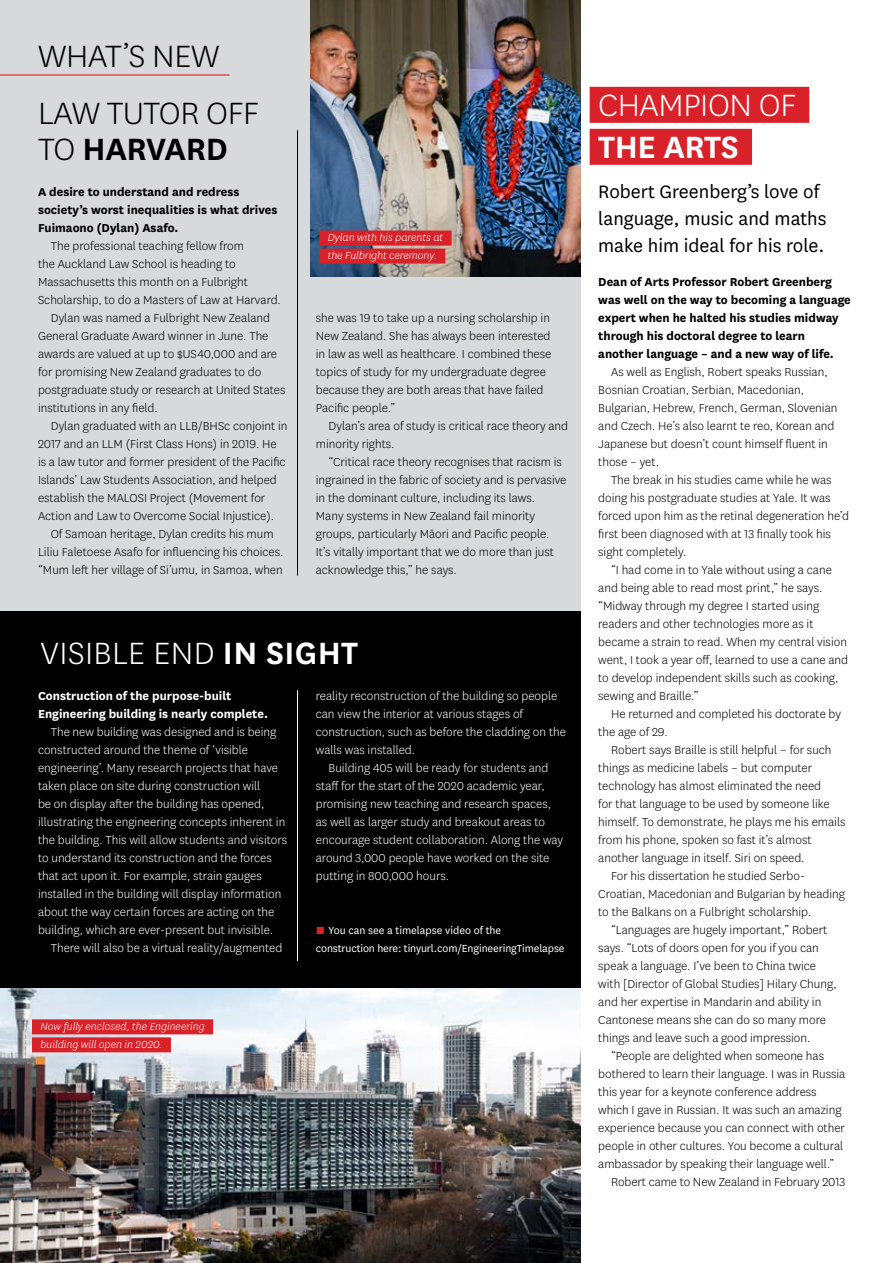
<style>
.page{position:relative;width:893px;height:1263px;background:#fff}
.page>*{position:absolute;margin:0;border:0;box-sizing:border-box;transform-origin:0 0}
.t1{font:300 36px/36px "National";letter-spacing:-.01em;color:#000}
.t2{font:300 36px "National";color:#fff}
.t3{font:600 36px "National";letter-spacing:-.01em;color:#fff}
.t4{font:21px/27px "National";color:#000}
.t5{font:300 13.5px/18px "National";color:#000}
.t6{font:300 13.5px/18px "National";color:#fff}
.t7{font:700 13.5px/18px "National";color:#000}
.t8{font:700 13.5px/18px "National";color:#fff}
.t9{font:italic 300 12px/18px "National";color:#fff}
.t10{font:12px/18px "National";letter-spacing:-.01em;color:#fff}
.s1{font-weight:600}
.s2{font-weight:300;color:#d82128}
</style>
<div class="page">
<div style="left:0;top:610px;width:580px;height:653px;background:#000"></div>
<div style="left:0;top:0;width:580px;height:610px;background:#d7d9da"></div>
<hr style="left:0;top:74px;width:230px;height:2px;background:#d82128">
<hr style="left:297px;top:130px;width:1px;height:446px;background:#000">
<hr style="left:297px;top:690px;width:1px;height:271px;background:#fff">
<div style="left:590px;top:87px;width:219px;height:36px;background:#d82128"></div>
<div style="left:590px;top:129px;width:162px;height:36px;background:#d82128"></div>
<img style="left:0;top:988px;width:580px;height:275px">
<img style="left:310px;top:0;width:270px;height:276px">
<div style="left:319px;top:231px;width:133px;height:15px;background:#d82128"></div>
<div style="left:319px;top:249px;width:126px;height:15px;background:#d82128"></div>
<div style="left:32px;top:1019px;width:181px;height:15px;background:#d82128"></div>
<div style="left:32px;top:1037px;width:139px;height:15px;background:#d82128"></div>
<h1 class="t1" style="left:38px;top:37px;width:183px">WHAT’S NEW</h1>
<h1 class="t1" style="left:38px;top:94px;width:222px">LAW TUTOR OFF<br>TO <span class="s1">HARVARD</span></h1>
<p class="t7" style="left:38px;top:182px;width:241px">A desire to understand and redress society’s worst inequalities is what drives<br>Fuimaono (Dylan) Asafo.</p>
<p class="t5" style="left:51px;top:237px;width:195px">The professional teaching fellow from</p>
<p class="t5" style="left:38px;top:255px;width:199px">the Auckland Law School is heading to</p>
<p class="t5" style="left:38px;top:273px;width:211px">Massachusetts this month on a Fulbright</p>
<p class="t5" style="left:38px;top:291px;width:244px">Scholarship, to do a Masters of Law at Harvard.</p>
<p class="t5" style="left:51px;top:309px;width:221px">Dylan was named a Fulbright New Zealand</p>
<p class="t5" style="left:38px;top:327px;width:232px">General Graduate Award winner in June. The</p>
<p class="t5" style="left:38px;top:345px;width:241px">awards are valued at up to $US 40,000 and are</p>
<p class="t5" style="left:38px;top:363px;width:225px">for promising New Zealand graduates to do</p>
<p class="t5" style="left:38px;top:381px;width:249px">postgraduate study or research at United States</p>
<p class="t5" style="left:38px;top:399px;width:121px">institutions in any field.</p>
<p class="t5" style="left:51px;top:417px;width:238px">Dylan graduated with an LLB/BHSc conjoint in</p>
<p class="t5" style="left:38px;top:435px;width:240px">2017 and an LLM (First Class Hons) in 2019. He</p>
<p class="t5" style="left:38px;top:453px;width:249px">is a law tutor and former president of the Pacific</p>
<p class="t5" style="left:38px;top:471px;width:240px">Islands’ Law Students Association, and helped</p>
<p class="t5" style="left:38px;top:489px;width:229px">establish the MALOSI Project (Movement for</p>
<p class="t5" style="left:38px;top:507px;width:238px">Action and Law to Overcome Social Injustice).</p>
<p class="t5" style="left:51px;top:525px;width:224px">Of Samoan heritage, Dylan credits his mum</p>
<p class="t5" style="left:38px;top:543px;width:247px">Liliu Faletoese Asafo for influencing his choices.</p>
<p class="t5" style="left:38px;top:561px;width:246px">“Mum left her village of Si’umu, in Samoa, when</p>
<p class="t9" style="left:328px;top:228px;width:117px">Dylan with his parents at the Fulbright ceremony.</p>
<p class="t5" style="left:316px;top:309px;width:237px">she was 19 to take up a nursing scholarship in New Zealand. She has always been interested in law as well as healthcare. I combined these topics of study for my undergraduate degree because they are both areas that have failed Pacific people.”</p>
<p class="t5" style="left:316px;top:417px;width:254px;text-indent:13px">Dylan’s area of study is critical race theory and minority rights.</p>
<p class="t5" style="left:316px;top:453px;width:252px;text-indent:13px">“Critical race theory recognises that racism is ingrained in the fabric of society and is pervasive in the dominant culture, including its laws.<br>Many systems in New Zealand fail minority groups, particularly Māori and Pacific people.<br>It’s vitally important that we do more than just acknowledge this,” he says.</p>
<h1 class="t2" style="left:41px;top:631px;width:319px">VISIBLE END <span class="s1">IN SIGHT</span></h1>
<p class="t8" style="left:38px;top:686px;width:231px">Construction of the purpose-built<br>Engineering building is nearly complete.</p>
<p class="t6" style="left:38px;top:723px;width:251px;text-indent:13px">The new building was designed and is being constructed around the theme of ‘visible engineering’. Many research projects that have taken place on site during construction will<br>be on display after the building has opened, illustrating the engineering concepts inherent in the building. This will allow students and visitors to understand its construction and the forces that act upon it. For example, strain gauges installed in the building will display information about the way certain forces are acting on the building, which are ever-present but invisible.</p>
<p class="t6" style="left:51px;top:939px;width:233px">There will also be a virtual reality/augmented</p>
<p class="t6" style="left:316px;top:687px;width:252px">reality reconstruction of the building so people can view the interior at various stages of construction, such as before the cladding on the walls was installed.</p>
<p class="t6" style="left:316px;top:759px;width:249px;text-indent:13px">Building 405 will be ready for students and staff for the start of the 2020 academic year, promising new teaching and research spaces, as well as larger study and breakout areas to encourage student collaboration. Along the way around 3,000 people have worked on the site putting in 800,000 hours.</p>
<p class="t10" style="left:316px;top:921px;width:250px"><span class="s2">■</span> You can see a timelapse video of the<br>construction here: tinyurl.com/EngineeringTimelapse</p>
<p class="t9" style="left:40px;top:1017px;width:166px">Now fully enclosed, the Engineering building will open in 2020.</p>
<h1 class="t2" style="left:598px;top:83px;width:199px">CHAMPION OF</h1>
<h1 class="t3" style="left:598px;top:122px;width:142px">THE ARTS</h1>
<h2 class="t4" style="left:598px;top:177px;width:230px">Robert Greenberg’s love of language, music and maths make him ideal for his role.</h2>
<p class="t7" style="left:598px;top:272px;width:254px">Dean of Arts Professor Robert Greenberg was well on the way to becoming a language expert when he halted his studies midway through his doctoral degree to learn another language – and a new way of life.</p>
<p class="t5" style="left:598px;top:363px;width:241px;text-indent:13px">As well as English, Robert speaks Russian, Bosnian Croatian, Serbian, Macedonian, Bulgarian, Hebrew, French, German, Slovenian and Czech. He’s also learnt te reo, Korean and Japanese but doesn’t count himself fluent in those – yet.</p>
<p class="t5" style="left:598px;top:471px;width:252px;text-indent:13px">The break in his studies came while he was doing his postgraduate studies at Yale. It was forced upon him as the retinal degeneration he’d first been diagnosed with at 13 finally took his sight completely.</p>
<p class="t5" style="left:598px;top:561px;width:251px;text-indent:13px">“I had come in to Yale without using a cane and being able to read most print,” he says. “Midway through my degree I started using readers and other technologies more as it became a strain to read. When my central vision went, I took a year off, learned to use a cane and to develop independent skills such as cooking, sewing and Braille.”</p>
<p class="t5" style="left:598px;top:705px;width:244px;text-indent:13px">He returned and completed his doctorate by the age of 29.</p>
<p class="t5" style="left:611px;top:741px;width:222px">Robert says Braille is still helpful – for such</p>
<p class="t5" style="left:598px;top:759px;width:215px">things as medicine labels – but computer</p>
<p class="t5" style="left:598px;top:777px;width:224px">technology has almost eliminated the need</p>
<p class="t5" style="left:598px;top:795px;width:233px">for that language to be used by someone like</p>
<p class="t5" style="left:598px;top:813px;width:249px">himself. To demonstrate, he plays me his emails</p>
<p class="t5" style="left:598px;top:831px;width:215px">from his phone, spoken so fast it’s almost</p>
<p class="t5" style="left:598px;top:849px;width:208px">another language in itself. Siri on speed.</p>
<p class="t5" style="left:611px;top:867px;width:196px">For his dissertation he studied Serbo-</p>
<p class="t5" style="left:598px;top:885px;width:248px">Croatian, Macedonian and Bulgarian by heading</p>
<p class="t5" style="left:598px;top:903px;width:214px">to the Balkans on a Fulbright scholarship.</p>
<p class="t5" style="left:611px;top:921px;width:218px">“Languages are hugely important,” Robert</p>
<p class="t5" style="left:598px;top:939px;width:222px">says. “Lots of doors open for you if you can</p>
<p class="t5" style="left:598px;top:957px;width:219px">speak a language. I’ve been to China twice</p>
<p class="t5" style="left:598px;top:975px;width:240px">with [Director of Global Studies] Hilary Chung,</p>
<p class="t5" style="left:598px;top:993px;width:225px">and her expertise in Mandarin and ability in</p>
<p class="t5" style="left:598px;top:1011px;width:229px">Cantonese means she can do so many more</p>
<p class="t5" style="left:598px;top:1029px;width:214px">things and leave such a good impression.</p>
<p class="t5" style="left:611px;top:1047px;width:215px">“People are delighted when someone has</p>
<p class="t5" style="left:598px;top:1065px;width:249px">bothered to learn their language. I was in Russia</p>
<p class="t5" style="left:598px;top:1083px;width:220px">this year for a keynote conference address</p>
<p class="t5" style="left:598px;top:1101px;width:245px">which I gave in Russian. It was such an amazing</p>
<p class="t5" style="left:598px;top:1119px;width:248px">experience because you can connect with other</p>
<p class="t5" style="left:598px;top:1137px;width:246px">people in other cultures. You become a cultural</p>
<p class="t5" style="left:598px;top:1155px;width:238px">ambassador by speaking their language well.”</p>
<p class="t5" style="left:611px;top:1173px;width:236px">Robert came to New Zealand in February 2013</p>
</div>
